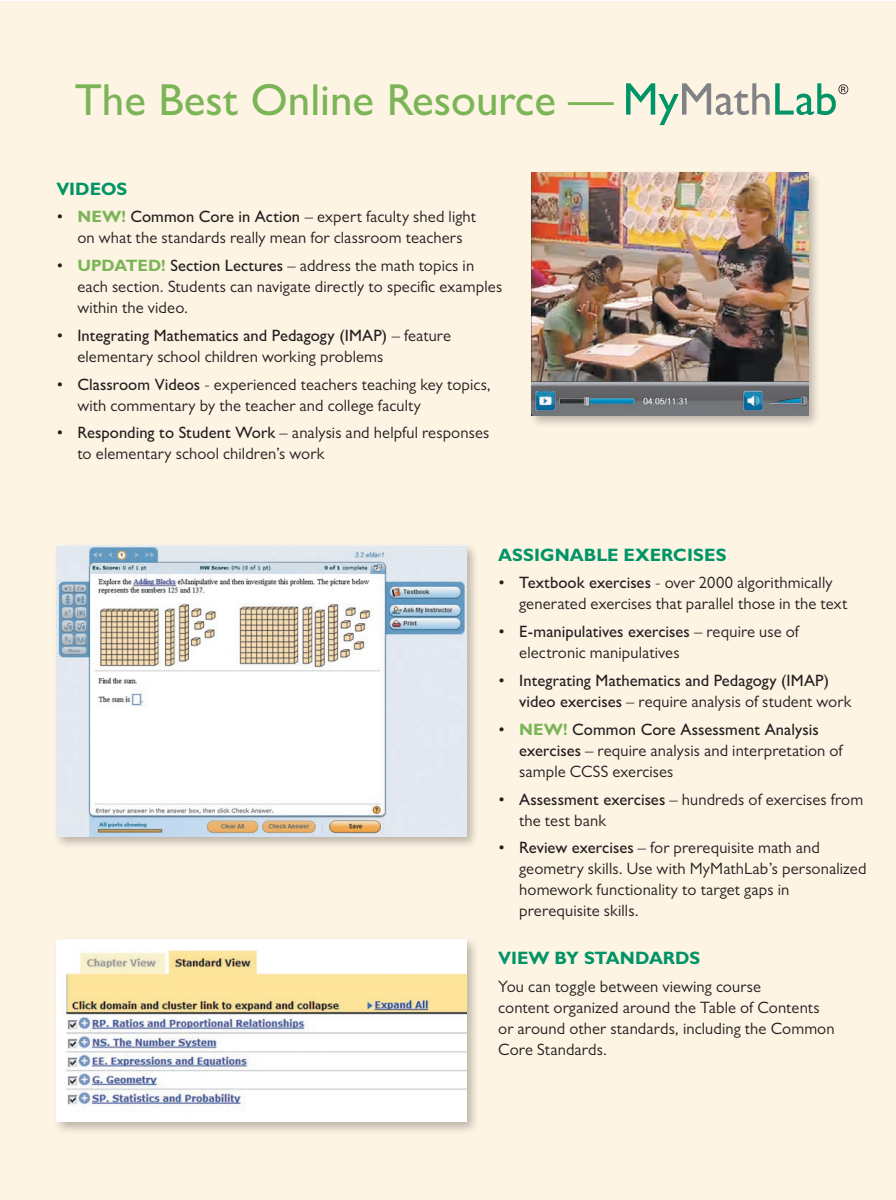
<style>
.page{position:relative;width:896px;height:1200px;background:#fff}
.page>*{position:absolute;margin:0;border:0;box-sizing:border-box;transform-origin:0 0}
.t1{font:500 45px "Gill Sans MT Pro";color:#7bb557}
.t2{font:700 18px "Gill Sans MT Pro";color:#009467}
.t3{font:16.5px/21px "Gill Sans MT Pro";letter-spacing:.01em;color:#231f20}
.t4{font:500 16.5px/21px "Gill Sans MT Pro";letter-spacing:.005em;color:#231f20}
.s1{font-weight:700;color:#7bb557}
.s2{font-weight:500}
.s3{font-weight:400}
</style>
<div class="page">
<div style="left:0;top:1px;width:896px;height:1199px;background:#fef4e4"></div>
<div style="left:528px;top:169px;width:293px;height:260px;background:#231f20;opacity:.3"></div>
<img style="left:532px;top:172px;width:276px;height:243px">
<div style="left:53px;top:542px;width:426px;height:308px;background:#231f20;opacity:.3"></div>
<img style="left:56px;top:546px;width:410px;height:290px">
<div style="left:53px;top:936px;width:426px;height:198px;background:#231f20;opacity:.3"></div>
<img style="left:61px;top:939px;width:405px;height:182px">
<svg style="left:626px;top:83px;width:143px;height:42px"></svg>
<svg style="left:775px;top:83px;width:73px;height:32px"></svg>
<h1 class="t1" style="left:75px;top:73px;width:540px">The Best Online Resource —</h1>
<p class="t2" style="left:56px;top:177px;width:72px">VIDEOS</p>
<p class="t3" style="left:56px;top:206px;width:421px;text-align:center">• <span class="s1">NEW!</span> <span class="s2">Common Core in Action</span> – expert faculty shed light on what the standards really mean for classroom teachers</p>
<p class="t3" style="left:77px;top:255px;width:426px;text-indent:-21px">• <span class="s1">UPDATED!</span> <span class="s2">Section Lectures</span> – address the math topics in each section. Students can navigate directly to specific examples within the video.</p>
<p class="t3" style="left:77px;top:325px;width:375px;text-indent:-21px">• <span class="s2">Integrating Mathematics and Pedagogy (IMAP)</span> – feature elementary school children working problems</p>
<p class="t3" style="left:77px;top:373px;width:415px;text-indent:-21px">• <span class="s2">Classroom Videos</span> - experienced teachers teaching key topics, with commentary by the teacher and college faculty</p>
<p class="t3" style="left:77px;top:422px;width:413px;text-indent:-21px">• <span class="s2">Responding to Student Work</span> – analysis and helpful responses to elementary school children’s work</p>
<p class="t2" style="left:498px;top:543px;width:230px">ASSIGNABLE EXERCISES</p>
<p class="t3" style="left:519px;top:572px;width:329px;text-indent:-21px">• <span class="s2">Textbook exercises</span> - over 2000 algorithmically generated exercises that parallel those in the text</p>
<p class="t3" style="left:519px;top:621px;width:281px;text-indent:-21px">• <span class="s2">E-manipulatives exercises</span> – require use of electronic manipulatives</p>
<p class="t4" style="left:519px;top:670px;width:334px;text-indent:-21px"><span class="s3">•</span> Integrating Mathematics and Pedagogy (IMAP) video exercises <span class="s3">– require analysis of student work</span></p>
<p class="t3" style="left:519px;top:718px;width:325px;text-indent:-21px">• <span class="s1">NEW!</span> <span class="s2">Common Core Assessment Analysis exercises</span> – require analysis and interpretation of sample CCSS exercises</p>
<p class="t3" style="left:519px;top:788px;width:345px;text-indent:-21px">• <span class="s2">Assessment exercises</span> – hundreds of exercises from the test bank</p>
<p class="t3" style="left:519px;top:837px;width:349px;text-indent:-21px">• <span class="s2">Review exercises</span> – for prerequisite math and geometry skills. Use with MyMathLab’s personalized homework functionality to target gaps in prerequisite skills.</p>
<p class="t2" style="left:498px;top:947px;width:99px">VIEW BY STAN</p>
<p class="t2" style="left:635px;top:947px;width:67px">DARDS</p>
<p class="t3" style="left:498px;top:976px;width:338px">You can toggle between viewing course<br>content organized around the Table of Contents or around other standards, including the Common Core Standards.</p>
</div>
